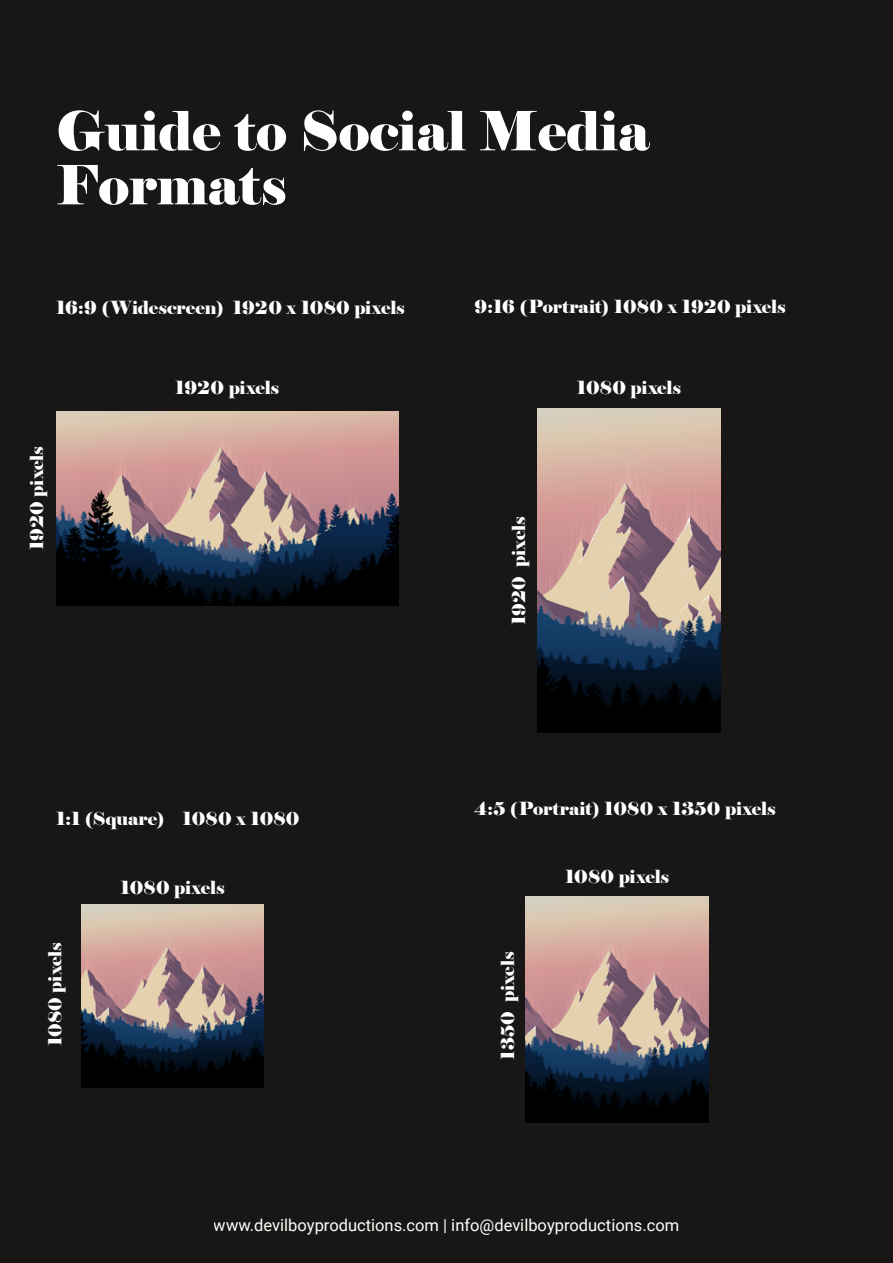
<style>
.page{position:relative;width:893px;height:1263px;background:#191716}
.page>*{position:absolute;margin:0;border:0;box-sizing:border-box;transform-origin:0 0}
.t1{font:54px/54px "Elephant";color:#fff}
.t2{font:18px "Elephant";letter-spacing:-.01em;color:#fff}
.t3{font:16.5px "Roboto";color:#fffefb}
</style>
<div class="page">
<img style="left:56px;top:412px;width:343px;height:193px">
<img style="left:538px;top:408px;width:182px;height:325px">
<img style="left:81px;top:905px;width:183px;height:182px">
<img style="left:526px;top:896px;width:182px;height:227px">
<h1 class="t1" style="left:56px;top:105px;width:595px">Guide to Social Media<br>Formats</h1>
<p class="t2" style="left:56px;top:296px;width:350px">16:9 (Widescreen) 1920 x 1080 pixels</p>
<p class="t2" style="left:475px;top:295px;width:313px">9:16 (Portrait) 1080 x 1920 pixels</p>
<p class="t2" style="left:26px;top:550px;width:106px;rotate:-90deg">1920 pixels</p>
<p class="t2" style="left:175px;top:377px;width:106px">1920 pixels</p>
<p class="t2" style="left:577px;top:377px;width:106px">1080 pixels</p>
<p class="t2" style="left:507px;top:625px;width:110px;rotate:-90deg">1920 pixels</p>
<p class="t2" style="left:56px;top:807px;width:245px">1:1 (Square) 1080 x 1080</p>
<p class="t2" style="left:121px;top:876px;width:106px">1080 pixels</p>
<p class="t2" style="left:475px;top:798px;width:303px">4:5 (Portrait) 1080 x 1350 pixels</p>
<p class="t2" style="left:565px;top:865px;width:106px">1080 pixels</p>
<p class="t2" style="left:44px;top:1046px;width:106px;rotate:-90deg">1080 pixels</p>
<p class="t2" style="left:497px;top:1060px;width:110px;rotate:-90deg">1350 pixels</p>
<p class="t3" style="left:214px;top:1214px;width:467px">www.devilboyproductions.com | info@devilboyproductions.com</p>
</div>
